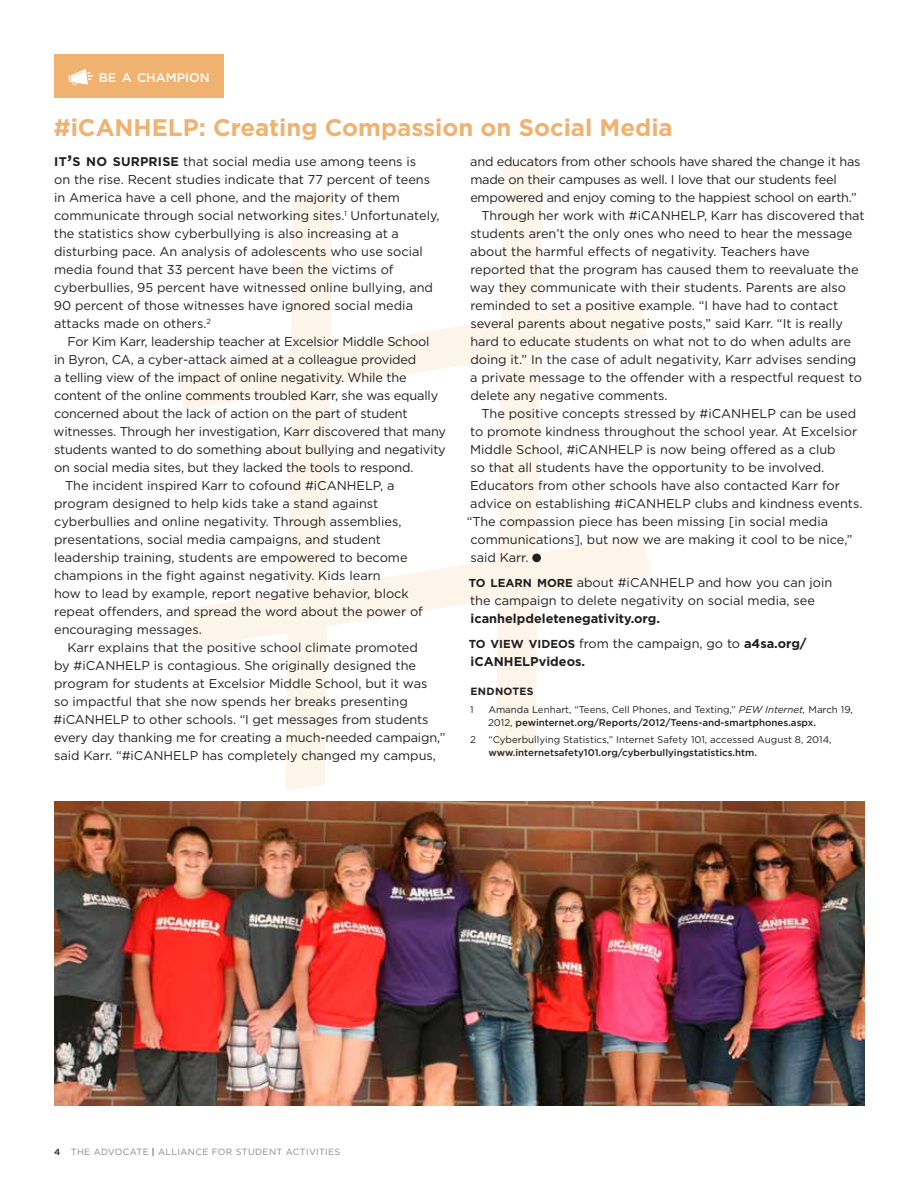
<style>
.page{position:relative;width:918px;height:1188px;background:#fff}
.page>*{position:absolute;margin:0;border:0;box-sizing:border-box;transform-origin:0 0}
.t1{font:700 24px "Gotham";color:#efb270}
.t2{font:12.75px/18px "Gotham";color:#231f20}
.t3{font:12.75px "Gotham";letter-spacing:-.02em;color:#231f20}
.t4{font:700 12.75px/25px "Gotham";color:#231f20}
.t5{font:500 12.6px "Gotham";color:#fff}
.t6{font:700 10.5px "Gotham";letter-spacing:.03em;color:#231f20}
.t7{font:9.75px/13.5px "Gotham";color:#231f20}
.t8{font:500 9.75px "Gotham";color:#231f20}
.t9{font:9px "Gotham";letter-spacing:.04em;color:#888}
.s1{font-weight:700;font-size:12.6px}
.s2{font-weight:700;font-size:18px}
.s3{font-weight:700;font-size:11.55px}
.s4{font-size:11.55px}
.s5{font-weight:400}
.s6{font-style:italic}
.s7{font-weight:500}
.s8{font-weight:500;color:#231f20}
.s9{color:#231f20}
</style>
<div class="page">
<svg style="left:178px;top:158px;width:472px;height:633px"></svg>
<div style="left:532px;top:554px;width:9px;height:8px;background:#231f20;border-radius:50%"></div>
<div style="left:55px;top:54px;width:169px;height:43px;background:#efb270"></div>
<svg style="left:68px;top:69px;width:25px;height:16px"></svg>
<img style="left:55px;top:802px;width:810px;height:304px">
<p class="t5" style="left:99px;top:70px;width:113px">BE A CHAMPION</p>
<h1 class="t1" style="left:54px;top:112px;width:620px">#iCANHELP: Creating Compassion on Social Media</h1>
<p class="t2" style="left:54px;top:152px;width:387px"><span class="s1">IT</span><span class="s2">’</span><span class="s1">S NO SURPRISE</span> that social media use among teens is<br>on the rise. Recent studies indicate that 77 percent of teens in America have a cell phone, and the majority of them communicate through social networking sites.<sup>1</sup> Unfortunately, the statistics show cyberbullying is also increasing at a disturbing pace. An analysis of adolescents who use social media found that 33 percent have been the victims of cyberbullies, 95 percent have witnessed online bullying, and 90 percent of those witnesses have ignored social media attacks made on others.<sup>2</sup></p>
<p class="t2" style="left:67px;top:332px;width:364px">For Kim Karr, leadership teacher at Excelsior Middle School</p>
<p class="t2" style="left:54px;top:350px;width:364px">in Byron, CA, a cyber-attack aimed at a colleague provided</p>
<p class="t2" style="left:54px;top:368px;width:354px">a telling view of the impact of online negativity. While the</p>
<p class="t2" style="left:54px;top:386px;width:386px">content of the online comments troubled Karr, she was equally</p>
<p class="t2" style="left:54px;top:404px;width:355px">concerned about the lack of action on the part of student</p>
<p class="t2" style="left:54px;top:422px;width:394px">witnesses. Through her investigation, Karr discovered that many</p>
<p class="t2" style="left:54px;top:440px;width:393px">students wanted to do something about bullying and negativity</p>
<p class="t2" style="left:54px;top:458px;width:361px">on social media sites, but they lacked the tools to respond.</p>
<p class="t2" style="left:65px;top:476px;width:331px">The incident inspired Karr to cofound #iCANHELP, a</p>
<p class="t2" style="left:54px;top:494px;width:326px">program designed to help kids take a stand against</p>
<p class="t2" style="left:54px;top:512px;width:349px">cyberbullies and online negativity. Through assemblies,</p>
<p class="t2" style="left:54px;top:530px;width:328px">presentations, social media campaigns, and student</p>
<p class="t2" style="left:54px;top:548px;width:355px">leadership training, students are empowered to become</p>
<p class="t2" style="left:54px;top:566px;width:328px">champions in the fight against negativity. Kids learn</p>
<p class="t2" style="left:54px;top:584px;width:356px">how to lead by example, report negative behavior, block</p>
<p class="t2" style="left:54px;top:602px;width:370px">repeat offenders, and spread the word about the power of</p>
<p class="t2" style="left:54px;top:620px;width:149px">encouraging messages.</p>
<p class="t2" style="left:67px;top:638px;width:352px">Karr explains that the positive school climate promoted</p>
<p class="t2" style="left:54px;top:656px;width:363px">by #iCANHELP is contagious. She originally designed the</p>
<p class="t2" style="left:54px;top:674px;width:375px">program for students at Excelsior Middle School, but it was</p>
<p class="t2" style="left:54px;top:692px;width:355px">so impactful that she now spends her breaks presenting</p>
<p class="t2" style="left:54px;top:710px;width:376px">#iCANHELP to other schools. “I get messages from students</p>
<p class="t2" style="left:54px;top:728px;width:393px">every day thanking me for creating a much-needed campaign,”</p>
<p class="t2" style="left:54px;top:746px;width:383px">said Karr. “#iCANHELP has completely changed my campus,</p>
<p class="t3" style="left:470px;top:154px;width:392px">and educators from other schools have shared the change it has</p>
<p class="t3" style="left:470px;top:172px;width:368px">made on their campuses as well. I love that our students feel</p>
<p class="t3" style="left:470px;top:190px;width:388px">empowered and enjoy coming to the happiest school on earth.”</p>
<p class="t2" style="left:482px;top:206px;width:385px">Through her work with #iCANHELP, Karr has discovered that</p>
<p class="t2" style="left:470px;top:225px;width:384px">students aren’t the only ones who need to hear the message</p>
<p class="t2" style="left:470px;top:243px;width:341px">about the harmful effects of negativity. Teachers have</p>
<p class="t2" style="left:470px;top:261px;width:390px">reported that the program has caused them to reevaluate the</p>
<p class="t2" style="left:470px;top:279px;width:378px">way they communicate with their students. Parents are also</p>
<p class="t2" style="left:470px;top:297px;width:369px">reminded to set a positive example. “I have had to contact</p>
<p class="t2" style="left:470px;top:315px;width:374px">several parents about negative posts,” said Karr. “It is really</p>
<p class="t2" style="left:470px;top:333px;width:382px">hard to educate students on what not to do when adults are</p>
<p class="t2" style="left:470px;top:351px;width:388px">doing it.” In the case of adult negativity, Karr advises sending</p>
<p class="t2" style="left:470px;top:369px;width:393px">a private message to the offender with a respectful request to</p>
<p class="t2" style="left:470px;top:387px;width:199px">delete any negative comments.</p>
<p class="t2" style="left:481px;top:405px;width:376px">The positive concepts stressed by #iCANHELP can be used</p>
<p class="t2" style="left:470px;top:423px;width:389px">to promote kindness throughout the school year. At Excelsior</p>
<p class="t2" style="left:470px;top:441px;width:367px">Middle School, #iCANHELP is now being offered as a club</p>
<p class="t2" style="left:470px;top:459px;width:355px">so that all students have the opportunity to be involved.</p>
<p class="t2" style="left:470px;top:477px;width:371px">Educators from other schools have also contacted Karr for</p>
<p class="t2" style="left:470px;top:495px;width:394px">advice on establishing #iCANHELP clubs and kindness events.</p>
<p class="t2" style="left:467px;top:513px;width:363px">“The compassion piece has been missing [in social media</p>
<p class="t2" style="left:470px;top:531px;width:384px">communications], but now we are making it cool to be nice,”</p>
<p class="t2" style="left:470px;top:549px;width:60px">said Karr.</p>
<p class="t2" style="left:469px;top:573px;width:365px"><span class="s3">TO LEARN MORE</span> about #iCANHELP and how you can join the campaign to delete negativity on social media, see</p>
<p class="t4" style="left:469px;top:606px;width:340px">icanhelpdeletenegativity.org.<br><span class="s4">TO VIEW VIDEOS</span> <span class="s5">from the campaign, go to</span> a4sa.org/</p>
<p class="t4" style="left:471px;top:649px;width:116px">iCANHELPvideos.</p>
<p class="t6" style="left:471px;top:684px;width:65px">ENDNOTES</p>
<p class="t7" style="left:470px;top:702px;width:5px">1</p>
<p class="t7" style="left:488px;top:702px;width:366px">Amanda Lenhart, “Teens, Cell Phones, and Texting,” <span class="s6">PEW Internet,</span> March 19,<br>2012, <span class="s7">pewinternet.org/Reports/2012/Teens-and-smartphones.aspx.</span></p>
<p class="t7" style="left:470px;top:732px;width:7px">2</p>
<p class="t7" style="left:488px;top:732px;width:345px">“Cyberbullying Statistics,” Internet Safety 101, accessed August 8, 2014,</p>
<p class="t8" style="left:489px;top:746px;width:270px">www.internetsafety101.org/cyberbullyingstatistics.htm.</p>
<p class="t9" style="left:54px;top:1146px;width:288px"><span class="s8">4</span> THE ADVOCATE <span class="s9">|</span> ALLIANCE FOR STUDENT ACTIVITIES</p>
</div>
